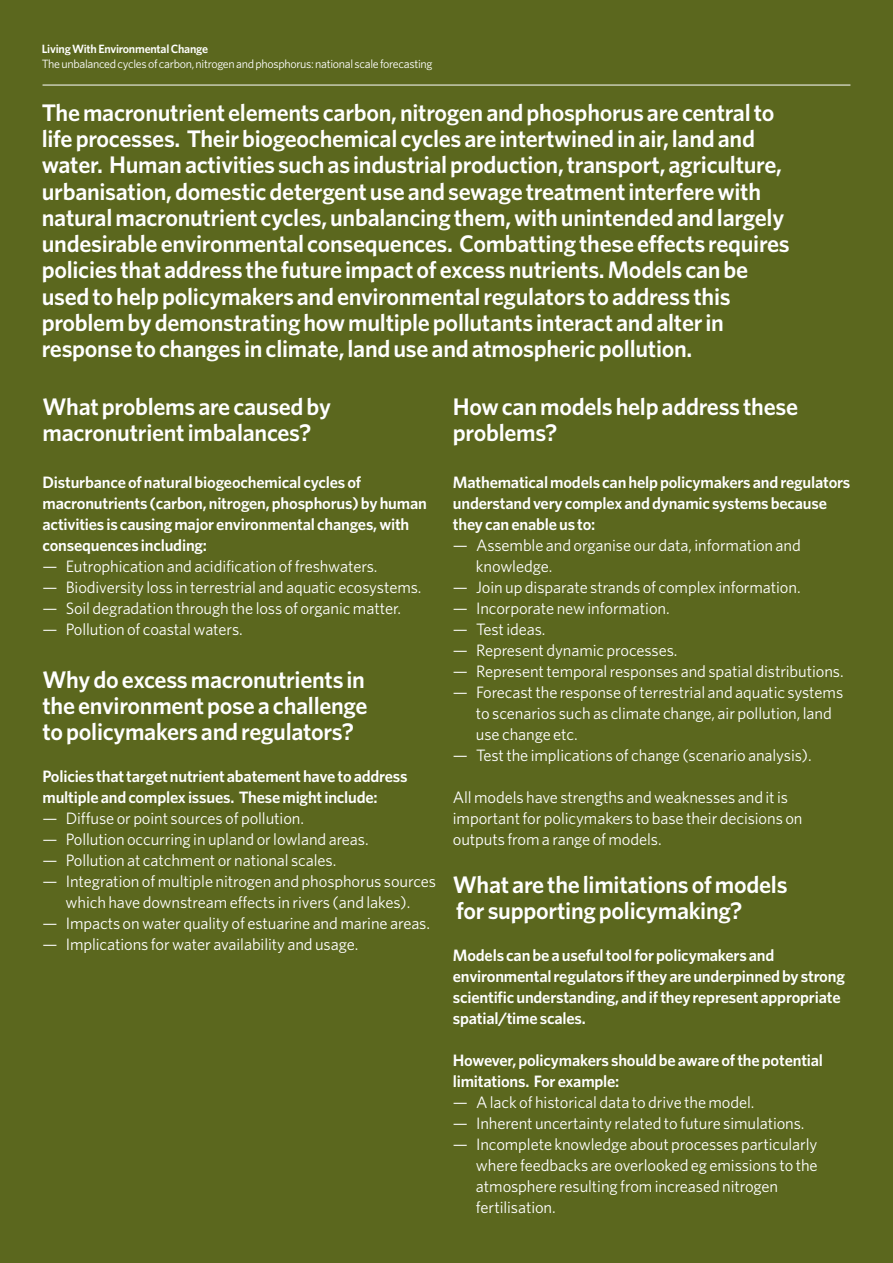
<style>
.page{position:relative;width:893px;height:1263px;background:#5b671e}
.page>*{position:absolute;margin:0;border:0;box-sizing:border-box;transform-origin:0 0}
.t1{font:600 24px/26.2px "Whitney HTF";letter-spacing:-.015em;color:#fff}
.t2{font:16.5px/21px "Whitney HTF";letter-spacing:-.005em;color:#fff}
.t3{font:600 16.5px/21px "Whitney HTF";letter-spacing:-.015em;color:#fff}
.t4{font:12px "Whitney HTF";letter-spacing:-.025em;color:#fff}
.t5{font:600 12px "Whitney HTF";letter-spacing:-.02em;color:#fff}
</style>
<div class="page">
<hr style="left:43px;top:85px;width:807px;height:1px;background:#fff">
<p class="t5" style="left:42px;top:44px;width:168px">Living With Environmental Change</p>
<p class="t4" style="left:42px;top:60px;width:392px">The unbalanced cycles of carbon, nitrogen and phosphorus: national scale forecasting</p>
<p class="t1" style="left:42px;top:101px;width:750px">The macronutrient elements carbon, nitrogen and phosphorus are central to life processes. Their biogeochemical cycles are intertwined in air, land and water. Human activities such as industrial production, transport, agriculture, urbanisation, domestic detergent use and sewage treatment interfere with natural macronutrient cycles, unbalancing them, with unintended and largely undesirable environmental consequences. Combatting these effects requires policies that address the future impact of excess nutrients. Models can be used to help policymakers and environmental regulators to address this problem by demonstrating how multiple pollutants interact and alter in response to changes in climate, land use and atmospheric pollution.</p>
<h1 class="t1" style="left:43px;top:395px;width:290px">What problems are caused by macronutrient imbalances?</h1>
<p class="t3" style="left:43px;top:473px;width:386px">Disturbance of natural biogeochemical cycles of macronutrients (carbon, nitrogen, phosphorus) by human activities is causing major environmental changes, with consequences including:</p>
<p class="t2" style="left:43px;top:557px;width:336px">— Eutrophication and acidification of freshwaters.</p>
<p class="t2" style="left:43px;top:578px;width:381px">— Biodiversity loss in terrestrial and aquatic ecosystems.</p>
<p class="t2" style="left:43px;top:599px;width:360px">— Soil degradation through the loss of organic matter.</p>
<p class="t2" style="left:43px;top:620px;width:202px">— Pollution of coastal waters.</p>
<h1 class="t1" style="left:43px;top:668px;width:327px;text-align:justify">Why do excess macronutrients in the environment pose a challenge to policymakers and regulators?</h1>
<p class="t3" style="left:43px;top:767px;width:367px">Policies that target nutrient abatement have to address multiple and complex issues. These might include:</p>
<p class="t2" style="left:43px;top:809px;width:263px">— Diffuse or point sources of pollution.</p>
<p class="t2" style="left:43px;top:830px;width:328px">— Pollution occurring in upland or lowland areas.</p>
<p class="t2" style="left:43px;top:851px;width:295px">— Pollution at catchment or national scales.</p>
<p class="t2" style="left:43px;top:872px;width:395px;text-align:center">— Integration of multiple nitrogen and phosphorus sources which have downstream effects in rivers (and lakes).</p>
<p class="t2" style="left:43px;top:914px;width:389px">— Impacts on water quality of estuarine and marine areas.</p>
<p class="t2" style="left:43px;top:935px;width:317px">— Implications for water availability and usage.</p>
<h1 class="t1" style="left:453px;top:395px;width:347px">How can models help address these problems?</h1>
<p class="t3" style="left:453px;top:473px;width:399px">Mathematical models can help policymakers and regulators understand very complex and dynamic systems because they can enable us to:</p>
<p class="t2" style="left:476px;top:536px;width:326px;text-indent:-23px">— Assemble and organise our data, information and knowledge.</p>
<p class="t2" style="left:453px;top:578px;width:349px">— Join up disparate strands of complex information.</p>
<p class="t2" style="left:453px;top:599px;width:218px">— Incorporate new information.</p>
<p class="t2" style="left:453px;top:620px;width:94px">— Test ideas.</p>
<p class="t2" style="left:453px;top:641px;width:226px">— Represent dynamic processes.</p>
<p class="t2" style="left:453px;top:662px;width:392px">— Represent temporal responses and spatial distributions.</p>
<p class="t2" style="left:476px;top:683px;width:369px;text-indent:-23px">— Forecast the response of terrestrial and aquatic systems to scenarios such as climate change, air pollution, land use change etc.</p>
<p class="t2" style="left:453px;top:746px;width:360px">— Test the implications of change (scenario analysis).</p>
<p class="t2" style="left:453px;top:788px;width:351px">All models have strengths and weaknesses and it is important for policymakers to base their decisions on outputs from a range of models.</p>
<h1 class="t1" style="left:453px;top:873px;width:336px">What are the limitations of models for supporting policymaking?</h1>
<p class="t3" style="left:453px;top:946px;width:394px">Models can be a useful tool for policymakers and environmental regulators if they are underpinned by strong scientific understanding, and if they represent appropriate spatial/time scales.</p>
<p class="t3" style="left:453px;top:1051px;width:372px">However, policymakers should be aware of the potential limitations. For example:</p>
<p class="t2" style="left:453px;top:1093px;width:303px">— A lack of historical data to drive the model.</p>
<p class="t2" style="left:453px;top:1114px;width:353px">— Inherent uncertainty related to future simulations.</p>
<p class="t2" style="left:476px;top:1135px;width:343px;text-indent:-23px">— Incomplete knowledge about processes particularly where feedbacks are overlooked eg emissions to the atmosphere resulting from increased nitrogen fertilisation.</p>
</div>
